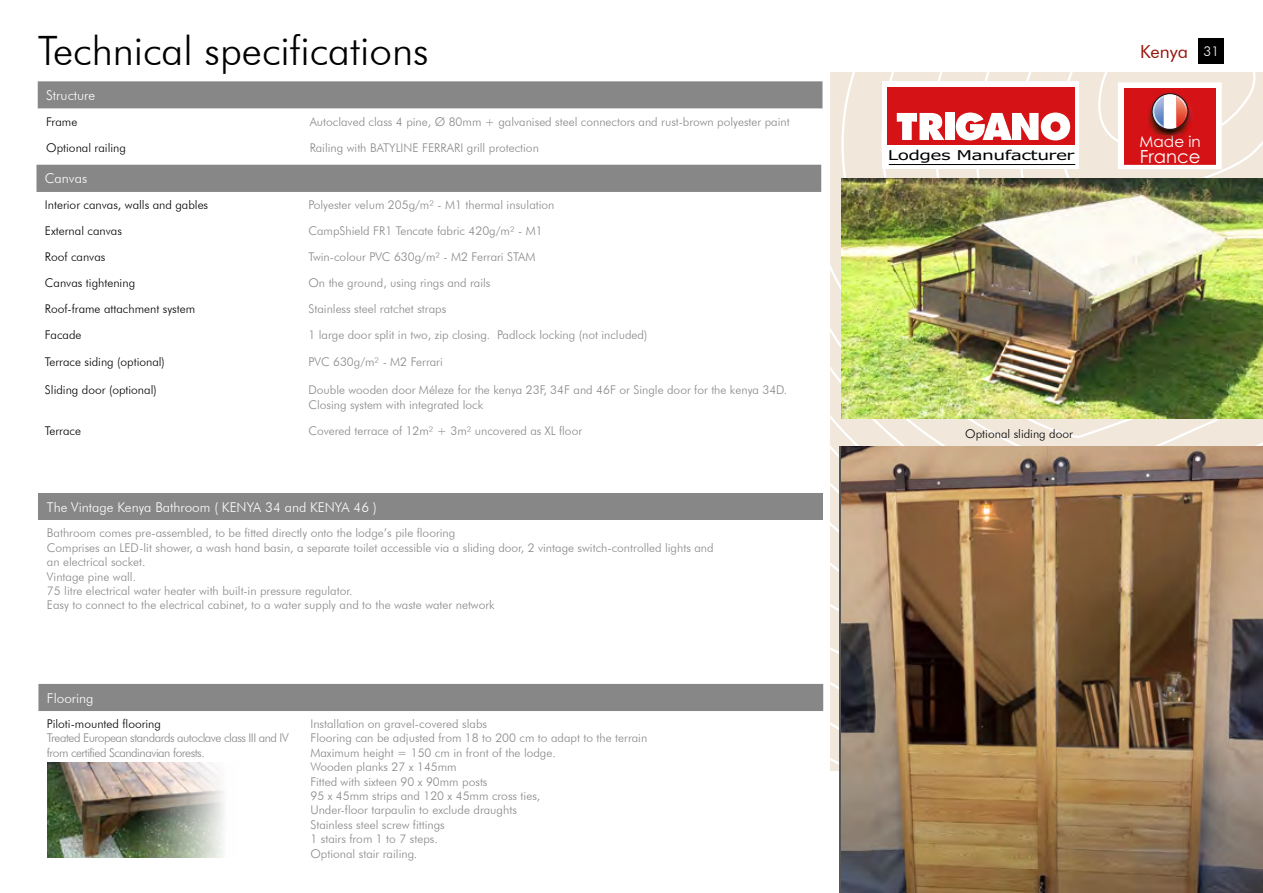
<style>
.page{position:relative;width:1263px;height:893px;background:#fff}
.page>*{position:absolute;margin:0;border:0;box-sizing:border-box;transform-origin:0 0}
.t1{font:300 40.5px "Futura BT";color:#000}
.t2{font:18px "Futura BT";color:#95130a}
.t3{font:18px "Century Gothic";color:#fff}
.t4{font:15.15px "Century Gothic";color:#fff}
.t5{font:300 13.5px "Futura BT";color:#fff}
.t6{font:13.5px "Verdana";letter-spacing:-.03em;color:#000;scale:1.38 1}
.t7{font:300 12px/14.4px "Futura BT";color:#878787}
.t8{font:300 12px "Futura BT";color:#000}
.t9{font:300 12px/14.4px "Futura BT";letter-spacing:-.04em;color:#878787}
.s1{font-weight:300;font-size:13.5px;color:#fff}
.s2{color:#fefefe}
</style>
<div class="page">
<div style="left:831px;top:72px;width:432px;height:401px;background:#f1e7db"></div>
<svg style="left:841px;top:72px;width:422px;height:366px;background:#f1e8dd"></svg>
<div style="left:1198px;top:38px;width:26px;height:26px;background:#000"></div>
<img style="left:841px;top:178px;width:422px;height:241px">
<img style="left:841px;top:446px;width:422px;height:447px">
<div style="left:882px;top:81px;width:197px;height:88px;background:#fff"></div>
<div style="left:888px;top:87px;width:187px;height:57px;background:#d51317"></div>
<svg style="left:897px;top:113px;width:47px;height:27px"></svg>
<div style="left:945px;top:113px;width:9px;height:27px;background:#fff"></div>
<hr style="left:889px;top:164px;width:186px;height:1px;background:#000">
<svg style="left:956px;top:72px;width:307px;height:141px"></svg>
<img style="left:1153px;top:94px;width:34px;height:35px">
<img style="left:1153px;top:95px;width:33px;height:33px">
<div style="left:1118px;top:82px;width:104px;height:87px;border:4px solid #fff"></div>
<div style="left:38px;top:493px;width:785px;height:27px;background:#878787"></div>
<div style="left:38px;top:684px;width:785px;height:27px;background:#878787"></div>
<svg style="left:36px;top:81px;width:786px;height:111px"></svg>
<img style="left:48px;top:762px;width:176px;height:95px">
<h1 class="t1" style="left:38px;top:26px;width:392px">Technical specifications</h1>
<p class="t5" style="left:46px;top:87px;width:51px">Structure</p>
<p class="t8" style="left:46px;top:114px;width:33px">Frame</p>
<p class="t7" style="left:310px;top:114px;width:482px">Autoclaved class 4 pine, Ø 80mm + galvanised steel connectors and rust-brown polyester paint</p>
<p class="t8" style="left:46px;top:140px;width:81px">Optional railing</p>
<p class="t7" style="left:310px;top:140px;width:231px">Railing with BATYLINE FERRARI grill protection</p>
<p class="t5" style="left:45px;top:170px;width:44px">Canvas</p>
<p class="t8" style="left:45px;top:197px;width:165px">Interior canvas, walls and gables</p>
<p class="t7" style="left:308px;top:197px;width:248px">Polyester velum 205g/m² - M1 thermal insulation</p>
<p class="t8" style="left:45px;top:223px;width:78px">External canvas</p>
<p class="t7" style="left:308px;top:223px;width:236px">CampShield FR1 Tencate fabric 420g/m² - M1</p>
<p class="t8" style="left:45px;top:250px;width:62px">Roof canvas</p>
<p class="t7" style="left:308px;top:250px;width:228px">Twin-colour PVC 630g/m² - M2 Ferrari STAM</p>
<p class="t8" style="left:45px;top:276px;width:92px">Canvas tightening</p>
<p class="t7" style="left:308px;top:276px;width:184px">On the ground, using rings and rails</p>
<p class="t8" style="left:45px;top:302px;width:152px">Roof-frame attachment system</p>
<p class="t7" style="left:308px;top:302px;width:139px">Stainless steel ratchet straps</p>
<p class="t8" style="left:45px;top:328px;width:38px">Facade</p>
<p class="t7" style="left:308px;top:328px;width:340px">1 large door split in two, zip closing. Padlock locking (not included)</p>
<p class="t8" style="left:45px;top:354px;width:121px">Terrace siding (optional)</p>
<p class="t8" style="left:45px;top:383px;width:113px">Sliding door (optional)</p>
<p class="t7" style="left:308px;top:354px;width:136px">PVC 630g/m² - M2 Ferrari</p>
<p class="t7" style="left:308px;top:383px;width:480px">Double wooden door Méleze for the kenya 23F, 34F and 46F or Single door for the kenya 34D.<br>Closing system with integrated lock</p>
<p class="t6" style="left:888px;top:145px;width:137px">Lodges Manufacturer</p>
<p class="t8" style="left:45px;top:423px;width:37px">Terrace</p>
<p class="t7" style="left:308px;top:423px;width:275px">Covered terrace of 12m² + 3m² uncovered as XL floor</p>
<p class="t8" style="left:965px;top:426px;width:109px">Optional sliding door</p>
<p class="t5" style="left:47px;top:499px;width:331px">The Vintage Kenya Bathroom ( KENYA 34 and KENYA 46 )</p>
<p class="t7" style="left:47px;top:526px;width:668px">Bathroom comes pre-assembled, to be fitted directly onto the lodge’s pile flooring<br>Comprises an LED-lit shower, a wash hand basin, a separate toilet accessible via a sliding door, 2 vintage switch-controlled lights and an electrical socket.<br>Vintage pine wall.<br>75 litre electrical water heater with built-in pressure regulator.<br>Easy to connect to the electrical cabinet, to a water supply and to the waste water network</p>
<p class="t5" style="left:47px;top:690px;width:48px">Flooring</p>
<p class="t8" style="left:47px;top:716px;width:116px">Piloti-mounted flooring</p>
<p class="t9" style="left:47px;top:731px;width:243px">Treated European standards autoclave class III and IV from certified Scandinavian forests.</p>
<p class="t7" style="left:310px;top:716px;width:338px">Installation on gravel-covered slabs<br>Flooring can be adjusted from 18 to 200 cm to adapt to the terrain Maximum height = 150 cm in front of the lodge.<br>Wooden planks 27 x 145mm<br>Fitted with sixteen 90 x 90mm posts<br>95 x 45mm strips and 120 x 45mm cross ties,<br>Under-floor tarpaulin to exclude draughts<br>Stainless steel screw fittings<br>1 stairs from 1 to 7 steps.<br>Optional stair railing.</p>
<h2 class="t2" style="left:1140px;top:41px;width:80px">Kenya <span class="s1">31</span></h2>
<p class="t4" style="left:1139px;top:131px;width:63px">M<span class="s2">ade</span> in</p>
<h2 class="t3" style="left:1140px;top:144px;width:62px">France</h2>
</div>
